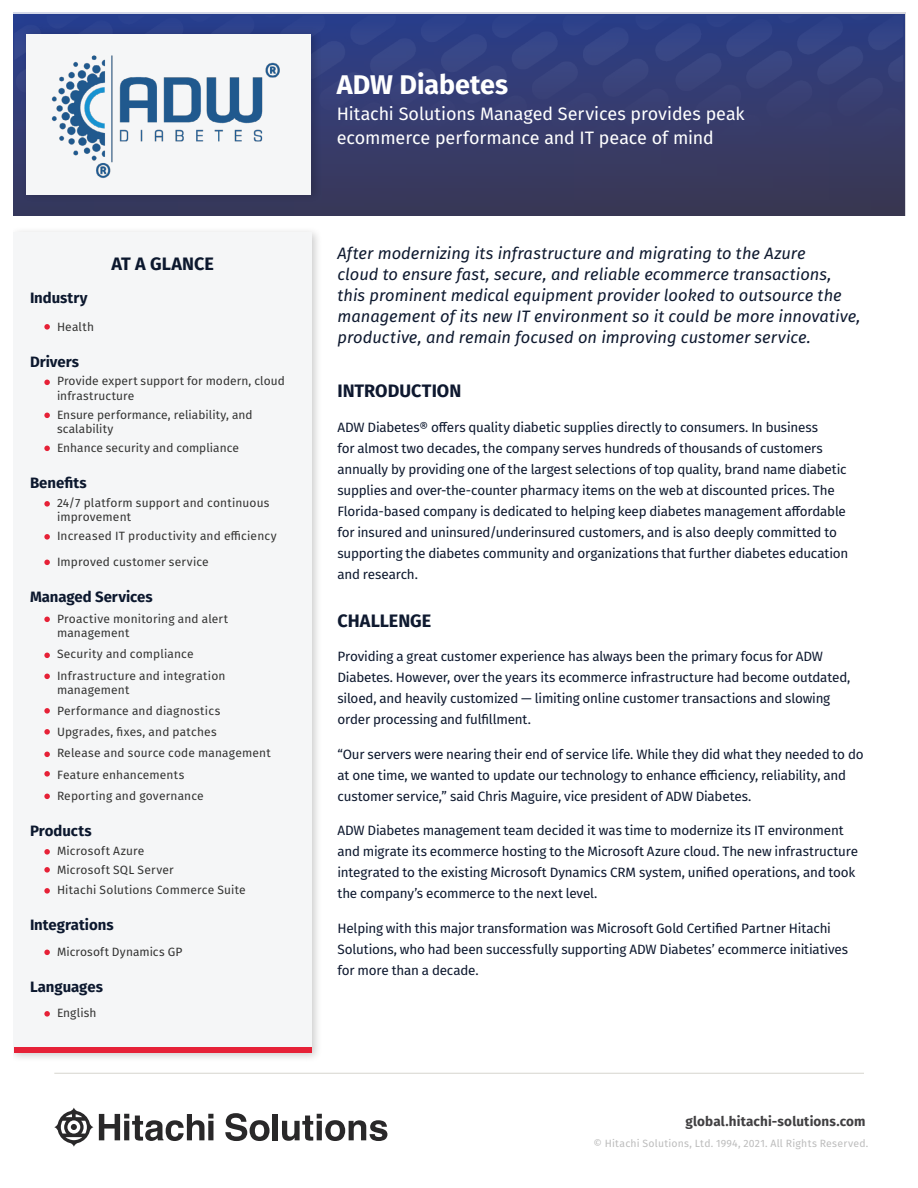
<style>
.page{position:relative;width:918px;height:1188px;background:#fff}
.page>*{position:absolute;margin:0;border:0;box-sizing:border-box;transform-origin:0 0}
.t1{font:700 27px "Fira Sans";color:#fff}
.t2{font:18px/24px "Fira Sans";letter-spacing:-.005em;color:#fff}
.t3{font:700 18px "Fira Sans";color:#0e182f}
.t4{font:700 18px "Fira Sans";color:#0e192f}
.t5{font:700 18px "Fira Sans";letter-spacing:.005em;color:#0c182e}
.t6{font:italic 16.5px/21px "Fira Sans";color:#0e192f}
.t7{font:700 15px "Fira Sans";color:#0c182e}
.t8{font:13.5px/21px "Fira Sans";letter-spacing:-.015em;color:#0e192f}
.t9{font:700 13.5px "Fira Sans";letter-spacing:.01em;color:#414042}
.t10{font:12px/21.1px "Fira Sans";letter-spacing:.015em;color:#343433}
.t11{font:10.5px "Fira Sans";letter-spacing:.02em;color:#bdbdbd}
</style>
<div class="page">
<div style="left:7px;top:227px;width:315px;height:837px;background:#000;opacity:.2"></div>
<div style="left:13px;top:232px;width:299px;height:821px;background:#f5f6f7"></div>
<svg style="left:54px;top:1108px;width:39px;height:39px"></svg>
<svg style="left:99px;top:1114px;width:114px;height:27px"></svg>
<svg style="left:225px;top:1113px;width:45px;height:28px"></svg>
<div style="left:273px;top:1114px;width:5px;height:26px;background:#292829"></div>
<svg style="left:282px;top:1114px;width:105px;height:27px"></svg>
<hr style="left:54px;top:1073px;width:810px;height:1px;background:#d7d5cf">
<div style="left:0;top:0;width:13px;height:1188px;background:#fff"></div>
<img style="left:14px;top:12px;width:891px;height:204px">
<div style="left:14px;top:1047px;width:297px;height:5px;background:#e62137"></div>
<svg style="left:44px;top:324px;width:6px;height:6px"></svg>
<svg style="left:44px;top:380px;width:6px;height:5px"></svg>
<svg style="left:44px;top:413px;width:6px;height:5px"></svg>
<svg style="left:44px;top:446px;width:6px;height:5px"></svg>
<svg style="left:44px;top:617px;width:6px;height:5px"></svg>
<svg style="left:44px;top:653px;width:6px;height:5px"></svg>
<svg style="left:44px;top:674px;width:6px;height:5px"></svg>
<svg style="left:44px;top:708px;width:6px;height:6px"></svg>
<svg style="left:44px;top:729px;width:6px;height:6px"></svg>
<svg style="left:44px;top:752px;width:6px;height:5px"></svg>
<svg style="left:44px;top:849px;width:6px;height:6px"></svg>
<svg style="left:44px;top:501px;width:6px;height:6px"></svg>
<svg style="left:44px;top:534px;width:6px;height:6px"></svg>
<svg style="left:44px;top:560px;width:6px;height:5px"></svg>
<svg style="left:44px;top:867px;width:6px;height:6px"></svg>
<svg style="left:44px;top:888px;width:6px;height:6px"></svg>
<svg style="left:44px;top:950px;width:6px;height:5px"></svg>
<svg style="left:44px;top:1011px;width:6px;height:6px"></svg>
<svg style="left:44px;top:771px;width:6px;height:6px"></svg>
<svg style="left:44px;top:794px;width:6px;height:5px"></svg>
<div style="left:21px;top:26px;width:302px;height:177px;background:#000;opacity:.2"></div>
<div style="left:26px;top:34px;width:285px;height:161px;background:#f5f6f7"></div>
<img style="left:51px;top:55px;width:229px;height:124px">
<h2 class="t5" style="left:112px;top:248px;width:104px">AT A GLANCE</h2>
<p class="t7" style="left:30px;top:285px;width:59px">Industry</p>
<p class="t10" style="left:57px;top:315px;width:38px">Health</p>
<p class="t7" style="left:30px;top:349px;width:51px">Drivers</p>
<p class="t10" style="left:57px;top:374px;width:229px;line-height:14.4px">Provide expert support for modern, cloud infrastructure</p>
<p class="t10" style="left:57px;top:407px;width:197px;line-height:14.4px">Ensure performance, reliability, and scalability</p>
<p class="t10" style="left:57px;top:437px;width:183px">Enhance security and compliance</p>
<p class="t7" style="left:30px;top:470px;width:58px">Benefits</p>
<p class="t10" style="left:57px;top:495px;width:214px;line-height:14.4px">24/7 platform support and continuous improvement</p>
<p class="t10" style="left:57px;top:523px;width:221px;line-height:25.5px">Increased IT productivity and efficiency<br>Improved customer service</p>
<p class="t7" style="left:30px;top:584px;width:124px">Managed Services</p>
<p class="t10" style="left:57px;top:611px;width:173px;line-height:14.4px">Proactive monitoring and alert management</p>
<p class="t10" style="left:57px;top:643px;width:170px">Security and compliance<br>Infrastructure and integration</p>
<p class="t10" style="left:57px;top:679px;width:215px">management<br>Performance and diagnostics<br>Upgrades, fixes, and patches<br>Release and source code management<br>Feature enhancements<br>Reporting and governance</p>
<p class="t7" style="left:30px;top:818px;width:63px">Products</p>
<p class="t10" style="left:57px;top:841px;width:118px;line-height:18.9px">Microsoft Azure<br>Microsoft SQL Server</p>
<p class="t10" style="left:57px;top:879px;width:190px">Hitachi Solutions Commerce Suite</p>
<p class="t7" style="left:30px;top:912px;width:85px">Integrations</p>
<p class="t10" style="left:57px;top:941px;width:127px">Microsoft Dynamics GP</p>
<p class="t7" style="left:30px;top:974px;width:74px">Languages</p>
<p class="t10" style="left:57px;top:1002px;width:41px">English</p>
<h1 class="t1" style="left:337px;top:62px;width:173px">ADW Diabetes</h1>
<h2 class="t2" style="left:337px;top:101px;width:410px">Hitachi Solutions Managed Services provides peak ecommerce performance and IT peace of mind</h2>
<p class="t6" style="left:338px;top:243px;width:525px">After modernizing its infrastructure and migrating to the Azure<br>cloud to ensure fast, secure, and reliable ecommerce transactions, this prominent medical equipment provider looked to outsource the management of its new IT environment so it could be more innovative, productive, and remain focused on improving customer service.</p>
<h2 class="t3" style="left:338px;top:376px;width:125px">INTRODUCTION</h2>
<p class="t8" style="left:338px;top:416px;width:512px">ADW Diabetes® offers quality diabetic supplies directly to consumers. In business<br>for almost two decades, the company serves hundreds of thousands of customers annually by providing one of the largest selections of top quality, brand name diabetic supplies and over-the-counter pharmacy items on the web at discounted prices. The Florida-based company is dedicated to helping keep diabetes management affordable for insured and uninsured/underinsured customers, and is also deeply committed to supporting the diabetes community and organizations that further diabetes education and research.</p>
<h2 class="t4" style="left:338px;top:606px;width:95px">CHALLENGE</h2>
<p class="t8" style="left:338px;top:646px;width:514px">Providing a great customer experience has always been the primary focus for ADW Diabetes. However, over the years its ecommerce infrastructure had become outdated, siloed, and heavily customized — limiting online customer transactions and slowing order processing and fulfillment.</p>
<p class="t8" style="left:338px;top:743px;width:528px">“Our servers were nearing their end of service life. While they did what they needed to do at one time, we wanted to update our technology to enhance efficiency, reliability, and customer service,” said Chris Maguire, vice president of ADW Diabetes.</p>
<p class="t8" style="left:338px;top:820px;width:522px">ADW Diabetes management team decided it was time to modernize its IT environment and migrate its ecommerce hosting to the Microsoft Azure cloud. The new infrastructure integrated to the existing Microsoft Dynamics CRM system, unified operations, and took the company’s ecommerce to the next level.</p>
<p class="t8" style="left:338px;top:917px;width:512px">Helping with this major transformation was Microsoft Gold Certified Partner Hitachi<br>Solutions, who had been successfully supporting ADW Diabetes’ ecommerce initiatives for more than a decade.</p>
<p class="t9" style="left:686px;top:1110px;width:181px">global.hitachi-solutions.com</p>
<p class="t11" style="left:594px;top:1135px;width:276px">© Hitachi Solutions, Ltd. 1994, 2021. All Rights Reserved.</p>
</div>
